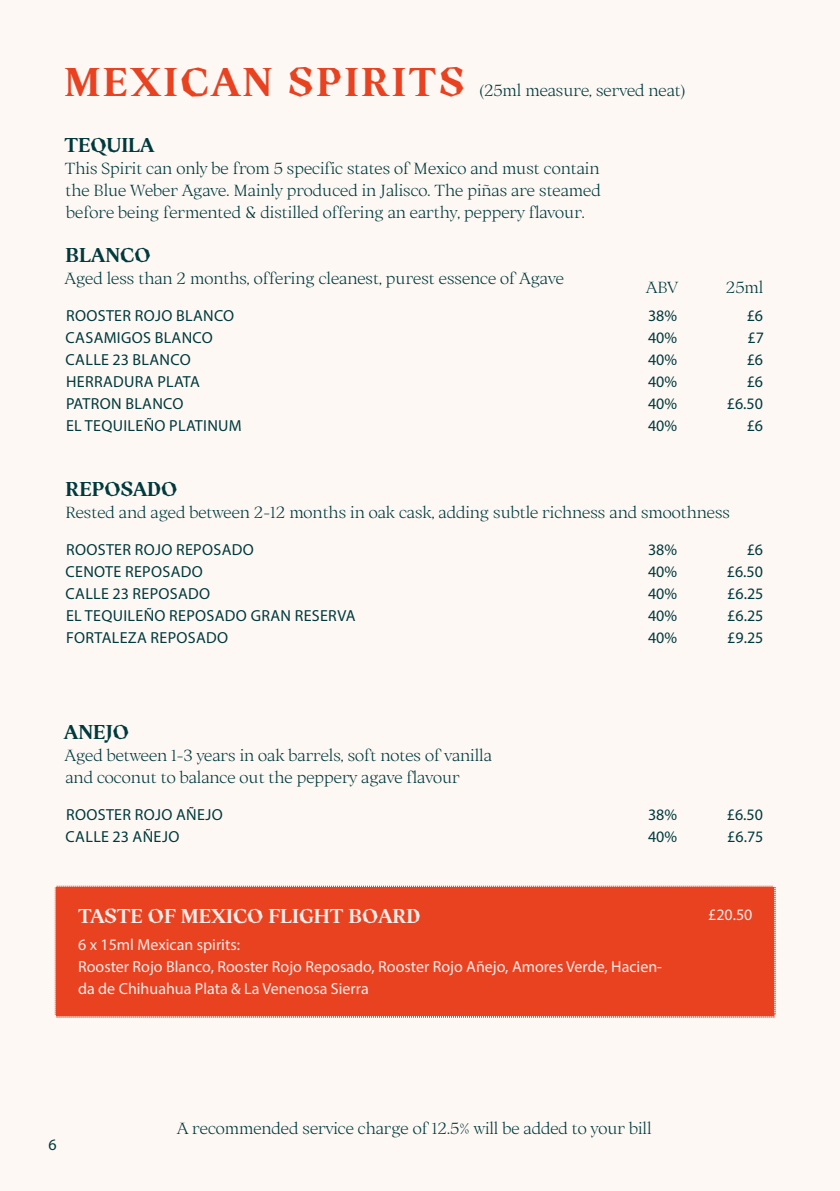
<style>
.page{position:relative;width:840px;height:1191px;background:#fff}
.page>*{position:absolute;margin:0;border:0;box-sizing:border-box;transform-origin:0 0}
.t1{font:700 40px "Ortica";letter-spacing:.075em;color:#e84221}
.t2{font:700 20px "Ortica";color:#003a3d}
.t3{font:700 20px "Ortica";color:#fdece9}
.t4{font:300 16px/22px "Ortica";color:#003a3d;text-align:justify}
.t5{font:16px/22px "Myriad Pro";letter-spacing:.02em;color:#003a3d}
.t6{font:16px/22px "Myriad Pro";color:#fdece9}
</style>
<div class="page">
<div style="left:0;top:0;width:839px;height:1191px;background:#fef8f4"></div>
<div style="left:54px;top:885px;width:722px;height:133px;background:#e84221"></div>
<h1 class="t1" style="left:64px;top:57px;width:401px">MEXICAN SPIRITS</h1>
<p class="t4" style="left:480px;top:79px;width:206px">(25ml measure, served neat)</p>
<p class="t2" style="left:64px;top:132px;width:91px">TEQUILA</p>
<p class="t4" style="left:65px;top:157px;width:537px">This Spirit can only be from 5 specific states of Mexico and must contain the Blue Weber Agave. Mainly produced in Jalisco. The piñas are steamed before being fermented &amp; distilled offering an earthy, peppery flavour.</p>
<p class="t2" style="left:66px;top:243px;width:86px">BLANCO</p>
<p class="t4" style="left:65px;top:268px;width:500px">Aged less than 2 months, offering cleanest, purest essence of Agave</p>
<p class="t4" style="left:645px;top:277px;width:33px">ABV</p>
<p class="t4" style="left:725px;top:277px;width:39px">25ml</p>
<p class="t5" style="left:66px;top:304px;width:177px">ROOSTER ROJO BLANCO<br>CASAMIGOS BLANCO<br>CALLE 23 BLANCO<br>HERRADURA PLATA<br>PATRON BLANCO<br>EL TEQUILEÑO PLATINUM</p>
<p class="t5" style="left:647px;top:304px;width:31px;text-align:justify">38% 40% 40% 40% 40% 40%</p>
<p class="t5" style="left:726px;top:304px;width:39px;text-align:right">£6<br>£7<br>£6<br>£6 £6.50 £6</p>
<p class="t2" style="left:66px;top:477px;width:113px">REPOSADO</p>
<p class="t4" style="left:65px;top:502px;width:665px">Rested and aged between 2-12 months in oak cask, adding subtle richness and smoothness</p>
<p class="t5" style="left:66px;top:538px;width:291px">ROOSTER ROJO REPOSADO<br>CENOTE REPOSADO<br>CALLE 23 REPOSADO<br>EL TEQUILEÑO REPOSADO GRAN RESERVA<br>FORTALEZA REPOSADO</p>
<p class="t5" style="left:647px;top:538px;width:31px;text-align:justify">38% 40% 40% 40% 40%</p>
<p class="t5" style="left:726px;top:538px;width:38px;text-align:justify;text-indent:20px">£6 £6.50 £6.25 £6.25 £9.25</p>
<p class="t2" style="left:64px;top:720px;width:66px">ANEJO</p>
<p class="t4" style="left:65px;top:745px;width:428px">Aged between 1-3 years in oak barrels, soft notes of vanilla and coconut to balance out the peppery agave flavour</p>
<p class="t5" style="left:66px;top:803px;width:159px">ROOSTER ROJO AÑEJO<br>CALLE 23 AÑEJO</p>
<p class="t5" style="left:647px;top:803px;width:31px">38%<br>40%</p>
<p class="t5" style="left:726px;top:803px;width:38px">£6.50 £6.75</p>
<p class="t3" style="left:78px;top:904px;width:344px">TASTE OF MEXICO FLIGHT BOARD</p>
<p class="t6" style="left:707px;top:903px;width:46px">£20.50</p>
<p class="t6" style="left:78px;top:933px;width:585px">6 x 15ml Mexican spirits:<br>Rooster Rojo Blanco, Rooster Rojo Reposado, Rooster Rojo Añejo, Amores Verde, Hacien&shy;da de Chihuahua Plata &amp; La Venenosa Sierra</p>
<p class="t5" style="left:48px;top:1132px;width:10px">6</p>
<p class="t4" style="left:177px;top:1118px;width:476px">A recommended service charge of 12.5% will be added to your bill</p>
</div>
